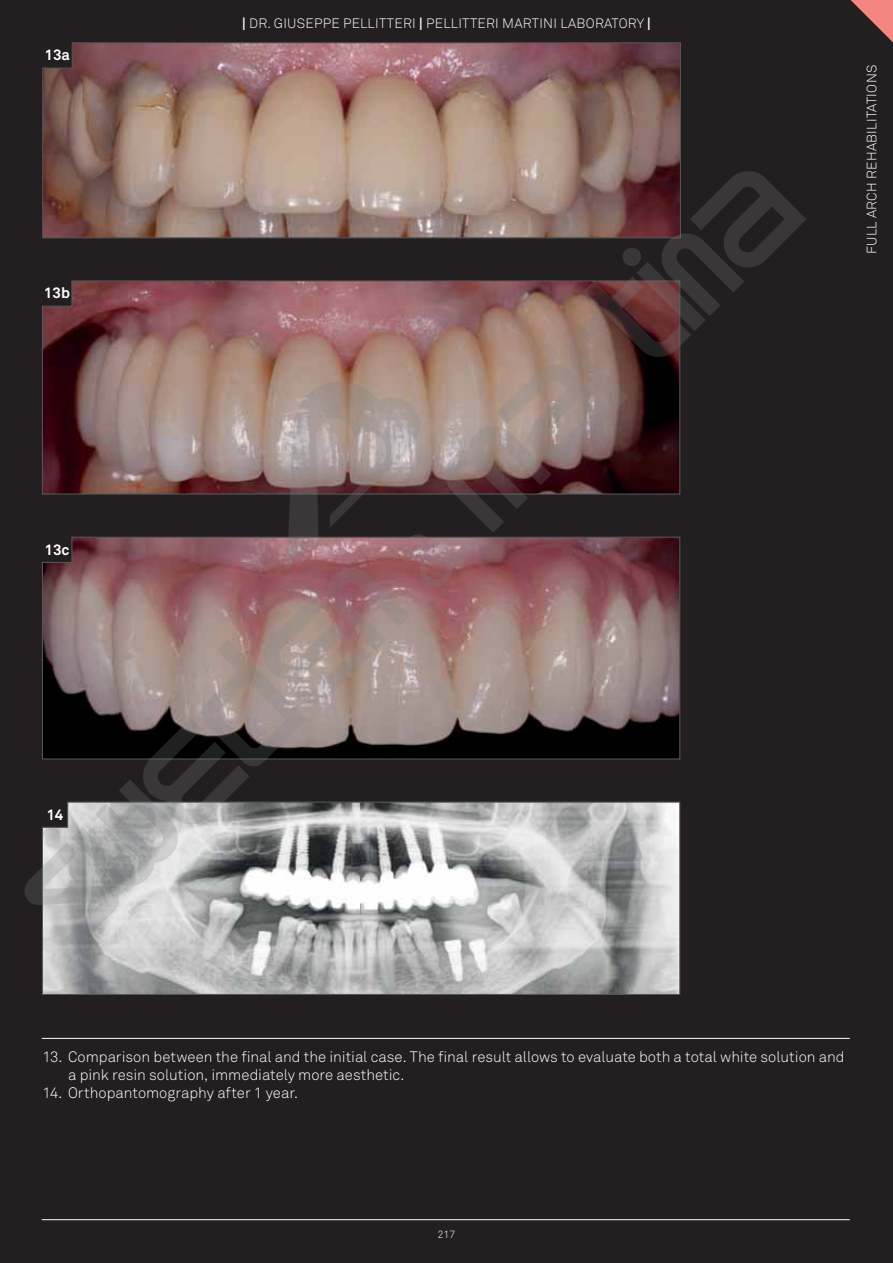
<style>
.page{position:relative;width:893px;height:1263px;background:#231f20}
.page>*{position:absolute;margin:0;border:0;box-sizing:border-box;transform-origin:0 0}
.t1{font:15px/18px "Akkurat Light Pro";color:#fff}
.t2{font:700 15px "Akkurat Pro";color:#fff}
.t3{font:13.5px "Akkurat Light Pro";letter-spacing:.02em;color:#fff}
.t4{font:10.5px "Akkurat Light Pro";color:#fff}
.s1{font-family:"Akkurat Pro";font-weight:700}
</style>
<div class="page">
<svg style="left:850px;top:0;width:43px;height:43px"></svg>
<hr style="left:42px;top:1219px;width:808px;height:1px;background:#fff">
<hr style="left:42px;top:1038px;width:808px;height:1px;background:#fff">
<svg style="left:42px;top:42px;width:639px;height:119px;background:#99776f"></svg>
<svg style="left:42px;top:949px;width:639px;height:46px;background:#afb0b0"></svg>
<img style="left:24px;top:161px;width:782px;height:788px">
<p class="t2" style="left:45px;top:50px;width:27px">13a</p>
<p class="t2" style="left:44px;top:288px;width:28px">13b</p>
<p class="t2" style="left:44px;top:544px;width:27px">13c</p>
<p class="t3" style="left:242px;top:18px;width:410px"><span class="s1">|</span> DR. GIUSEPPE PELLITTERI <span class="s1">|</span> PELLITTERI MARTINI LABORATORY <span class="s1">|</span></p>
<p class="t3" style="left:867px;top:254px;width:190px;rotate:-90deg">FULL ARCH REHABILITATIONS</p>
<p class="t2" style="left:46px;top:809px;width:19px">14</p>
<p class="t1" style="left:68px;top:1049px;width:778px;text-indent:-26px">13. Comparison between the final and the initial case. The final result allows to evaluate both a total white solution and a pink resin solution, immediately more aesthetic.</p>
<p class="t1" style="left:43px;top:1085px;width:257px">14. Orthopantomography after 1 year.</p>
<p class="t4" style="left:438px;top:1230px;width:19px">217</p>
</div>
